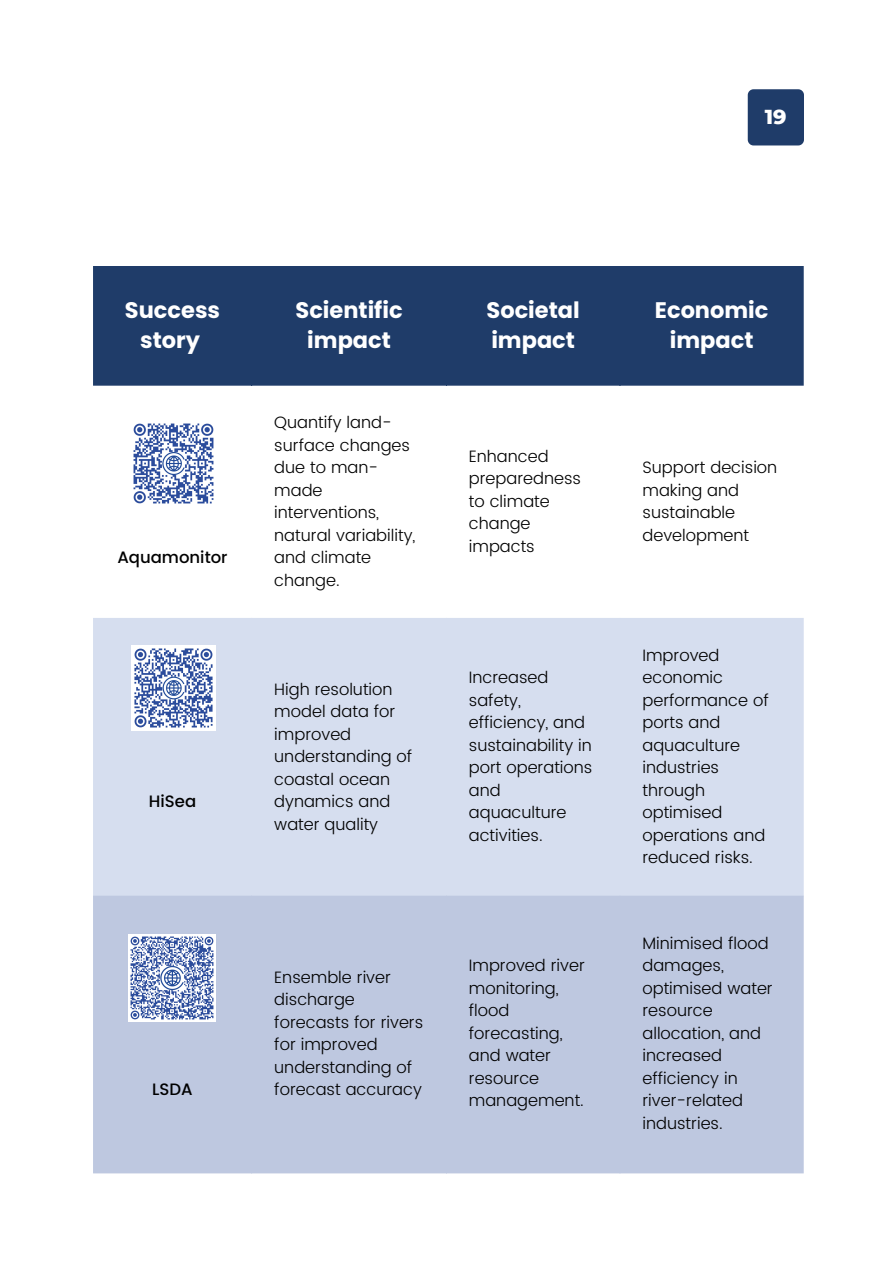
<style>
.page{position:relative;width:893px;height:1264px;background:#fff}
.page>*{position:absolute;margin:0;border:0;box-sizing:border-box;transform-origin:0 0}
.t1{font:700 22.5px/30.3px "Poppins";color:#fff;text-align:center}
.t2{font:800 20.7px "Montserrat";color:#fff}
.t3{font:300 16.5px/22.5px "Poppins";color:#000}
.t4{font:500 16.5px "Poppins";color:#000}
</style>
<div class="page">
<div style="left:747px;top:89px;width:56px;height:56px;background:#1f3c69"></div>
<div style="left:93px;top:266px;width:710px;height:119px;background:#1f3c69"></div>
<div style="left:93px;top:618px;width:710px;height:277px;background:#d6deef"></div>
<div style="left:93px;top:895px;width:710px;height:278px;background:#bec8e0"></div>
<img style="left:133px;top:423px;width:81px;height:81px">
<img style="left:131px;top:646px;width:85px;height:84px">
<img style="left:129px;top:934px;width:86px;height:87px">
<p class="t2" style="left:764px;top:104px;width:23px">19</p>
<p class="t1" style="left:125px;top:295px;width:97px">Success story</p>
<p class="t1" style="left:295px;top:295px;width:109px">Scientific impact</p>
<p class="t1" style="left:486px;top:295px;width:95px;text-align:left">Societal impact</p>
<p class="t1" style="left:655px;top:295px;width:115px">Economic impact</p>
<p class="t4" style="left:117px;top:547px;width:112px">Aquamonitor</p>
<p class="t4" style="left:149px;top:791px;width:49px">HiSea</p>
<p class="t4" style="left:152px;top:1079px;width:42px">LSDA</p>
<p class="t3" style="left:274px;top:411px;width:142px">Quantify land&shy;surface changes due to man&shy;made interventions, natural variability, and climate change.</p>
<p class="t3" style="left:469px;top:445px;width:114px">Enhanced preparedness to climate change impacts</p>
<p class="t3" style="left:642px;top:456px;width:136px">Support decision making and sustainable development</p>
<p class="t3" style="left:274px;top:677px;width:139px">High resolution model data for improved understanding of coastal ocean dynamics and water quality</p>
<p class="t3" style="left:469px;top:666px;width:125px">Increased safety, efficiency, and sustainability in port operations and aquaculture activities.</p>
<p class="t3" style="left:274px;top:965px;width:150px">Ensemble river discharge forecasts for rivers for improved understanding of forecast accuracy</p>
<p class="t3" style="left:469px;top:954px;width:117px">Improved river monitoring, flood forecasting, and water resource management.</p>
<p class="t3" style="left:642px;top:644px;width:128px">Improved economic performance of ports and aquaculture industries through optimised operations and reduced risks.</p>
<p class="t3" style="left:642px;top:931px;width:132px">Minimised flood damages, optimised water resource allocation, and increased efficiency in river-related industries.</p>
</div>
